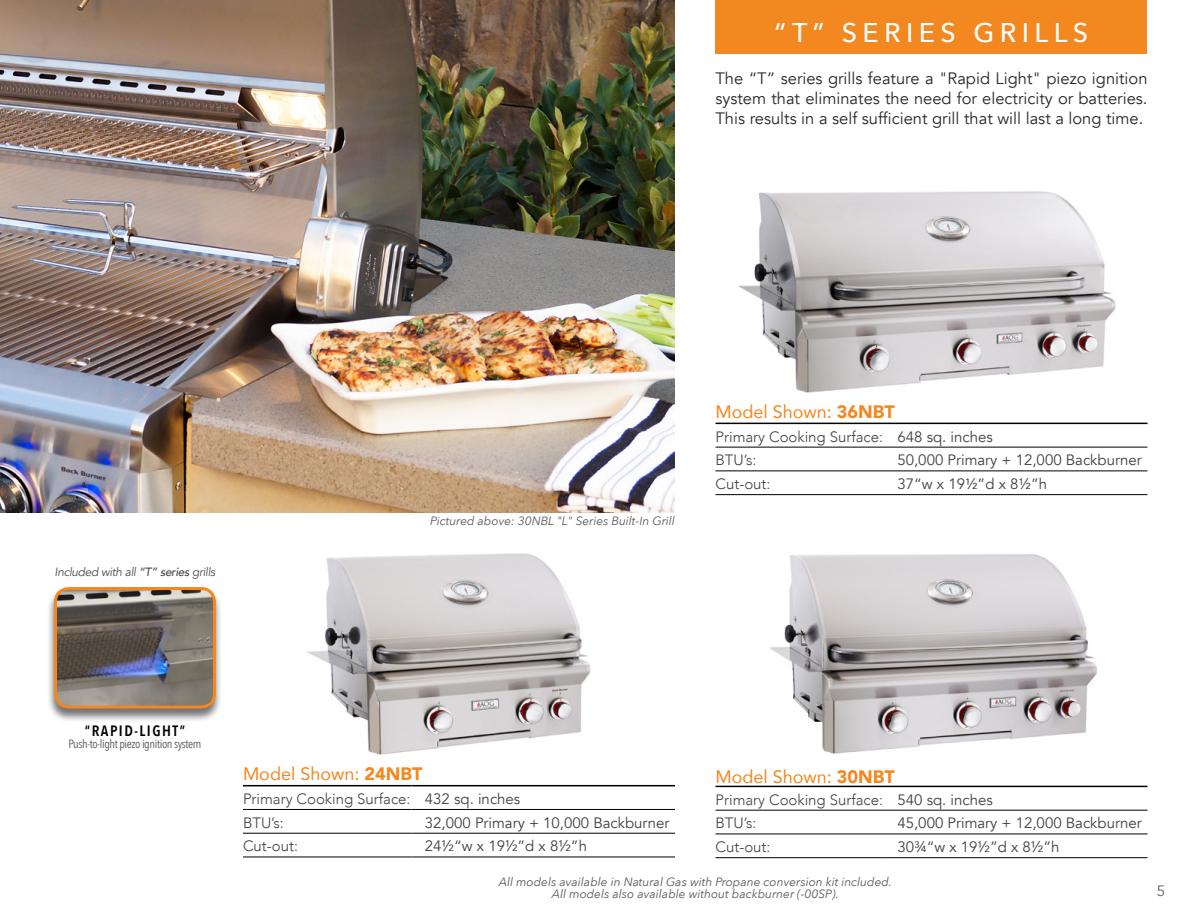
<style>
.page{position:relative;width:1188px;height:918px;background:#fff}
.page>*{position:absolute;margin:0;border:0;box-sizing:border-box;transform-origin:0 0}
.t1{font:500 27px "Avenir Next";letter-spacing:.2em;color:#fff}
.t2{font:18px "Avenir";color:#f38720}
.t3{font:16.5px/19.8px "Avenir";color:#292829;text-align:justify}
.t4{font:300 15px/23.7px "Avenir";color:#414042}
.t5{font:15px "Avenir";color:#414042}
.t6{font:600 15px "Avenir Next Condensed";letter-spacing:.1em;color:#000}
.t7{font:15px "Avenir";color:#636466}
.t8{font:italic 12px/12px "Avenir Next";color:#58595b;text-align:center}
.t9{font:12px "Avenir Next Condensed";letter-spacing:-.03em;color:#58595b}
.t10{font:italic 12px "Avenir";letter-spacing:-.03em;color:#4d4d4f}
.s1{font-weight:500}
.s2{font-weight:900}
.s3{font-weight:400}
.s4{font-family:"Avenir Next"}
</style>
<div class="page">
<div style="left:716px;top:0;width:432px;height:54px;background:#f38720"></div>
<img style="left:0;top:0;width:675px;height:513px">
<hr style="left:884px;top:423px;width:264px;height:1px;background:#000">
<hr style="left:716px;top:447px;width:168px;height:1px;background:#000">
<hr style="left:884px;top:447px;width:264px;height:1px;background:#000">
<hr style="left:716px;top:471px;width:168px;height:1px;background:#000">
<hr style="left:884px;top:471px;width:264px;height:1px;background:#000">
<hr style="left:716px;top:494px;width:168px;height:1px;background:#000">
<hr style="left:884px;top:494px;width:264px;height:1px;background:#000">
<hr style="left:716px;top:423px;width:168px;height:1px;background:#000">
<hr style="left:411px;top:785px;width:264px;height:1px;background:#000">
<hr style="left:243px;top:809px;width:168px;height:1px;background:#000">
<hr style="left:411px;top:809px;width:264px;height:1px;background:#000">
<hr style="left:243px;top:833px;width:168px;height:1px;background:#000">
<hr style="left:411px;top:833px;width:264px;height:1px;background:#000">
<hr style="left:243px;top:857px;width:168px;height:1px;background:#000">
<hr style="left:411px;top:857px;width:264px;height:1px;background:#000">
<hr style="left:243px;top:785px;width:168px;height:1px;background:#000">
<hr style="left:884px;top:786px;width:264px;height:1px;background:#000">
<hr style="left:716px;top:810px;width:168px;height:1px;background:#000">
<hr style="left:884px;top:810px;width:264px;height:1px;background:#000">
<hr style="left:716px;top:834px;width:168px;height:1px;background:#000">
<hr style="left:884px;top:834px;width:264px;height:1px;background:#000">
<hr style="left:716px;top:857px;width:168px;height:1px;background:#000">
<hr style="left:884px;top:857px;width:264px;height:1px;background:#000">
<hr style="left:716px;top:786px;width:168px;height:1px;background:#000">
<img style="left:738px;top:191px;width:378px;height:202px">
<img style="left:769px;top:554px;width:328px;height:200px">
<img style="left:307px;top:553px;width:284px;height:202px">
<div style="left:47px;top:587px;width:176px;height:136px;background:#000;opacity:.55"></div>
<img style="left:56px;top:589px;width:158px;height:118px">
<div style="left:54px;top:587px;width:162px;height:122px;border:3px solid #f38720;border-radius:14px"></div>
<h1 class="t1" style="left:775px;top:9px;width:315px">“T” SERIES GRILLS</h1>
<p class="t3" style="left:716px;top:69px;width:434px">The “T” series grills feature a "Rapid Light" piezo ignition system that eliminates the need for electricity or batteries.<br>This results in a self sufficient grill that will last a long time.</p>
<p class="t10" style="left:55px;top:564px;width:162px">Included with all <span class="s1">“T” series</span> grills</p>
<p class="t8" style="left:430px;top:514px;width:246px">Pictured above: 30NBL "L" Series Built-In Grill</p>
<p class="t2" style="left:716px;top:397px;width:181px">Model Shown: <span class="s2">36NBT</span></p>
<p class="t4" style="left:716px;top:425px;width:279px">Primary Cooking Surface: <span class="s3">648 sq. inches<br></span>BTU’s:</p>
<p class="t5" style="left:897px;top:451px;width:246px">50,000 Primary + 12,000 Backburner</p>
<p class="t4" style="left:716px;top:472px;width:57px">Cut-out:</p>
<p class="t5" style="left:897px;top:475px;width:151px">37“w x 19<span class="s4">½</span>”d x 8<span class="s4">½</span>”h</p>
<p class="t6" style="left:85px;top:717px;width:102px">“RAPID-LIGHT”</p>
<p class="t9" style="left:68px;top:734px;width:135px">Push-to-light piezo ignition system</p>
<p class="t2" style="left:243px;top:759px;width:181px">Model Shown: <span class="s2">24NBT</span></p>
<p class="t4" style="left:243px;top:787px;width:279px">Primary Cooking Surface: <span class="s3">432 sq. inches<br></span>BTU’s:</p>
<p class="t5" style="left:425px;top:814px;width:246px">32,000 Primary + 10,000 Backburner</p>
<p class="t2" style="left:716px;top:762px;width:181px">Model Shown: <span class="s2">30NBT</span></p>
<p class="t4" style="left:716px;top:788px;width:279px">Primary Cooking Surface: <span class="s3">540 sq. inches<br></span>BTU’s:</p>
<p class="t5" style="left:897px;top:814px;width:246px">45,000 Primary + 12,000 Backburner</p>
<p class="t4" style="left:243px;top:834px;width:57px">Cut-out:</p>
<p class="t5" style="left:425px;top:837px;width:164px">24½“w x 19½”d x 8½”h</p>
<p class="t4" style="left:716px;top:835px;width:57px">Cut-out:</p>
<p class="t5" style="left:897px;top:838px;width:164px">30¾“w x 19½”d x 8½”h</p>
<p class="t8" style="left:499px;top:876px;width:395px">All models available in Natural Gas with Propane conversion kit included.<br>All models also available without backburner (-00SP).</p>
<p class="t7" style="left:1157px;top:881px;width:10px">5</p>
</div>
